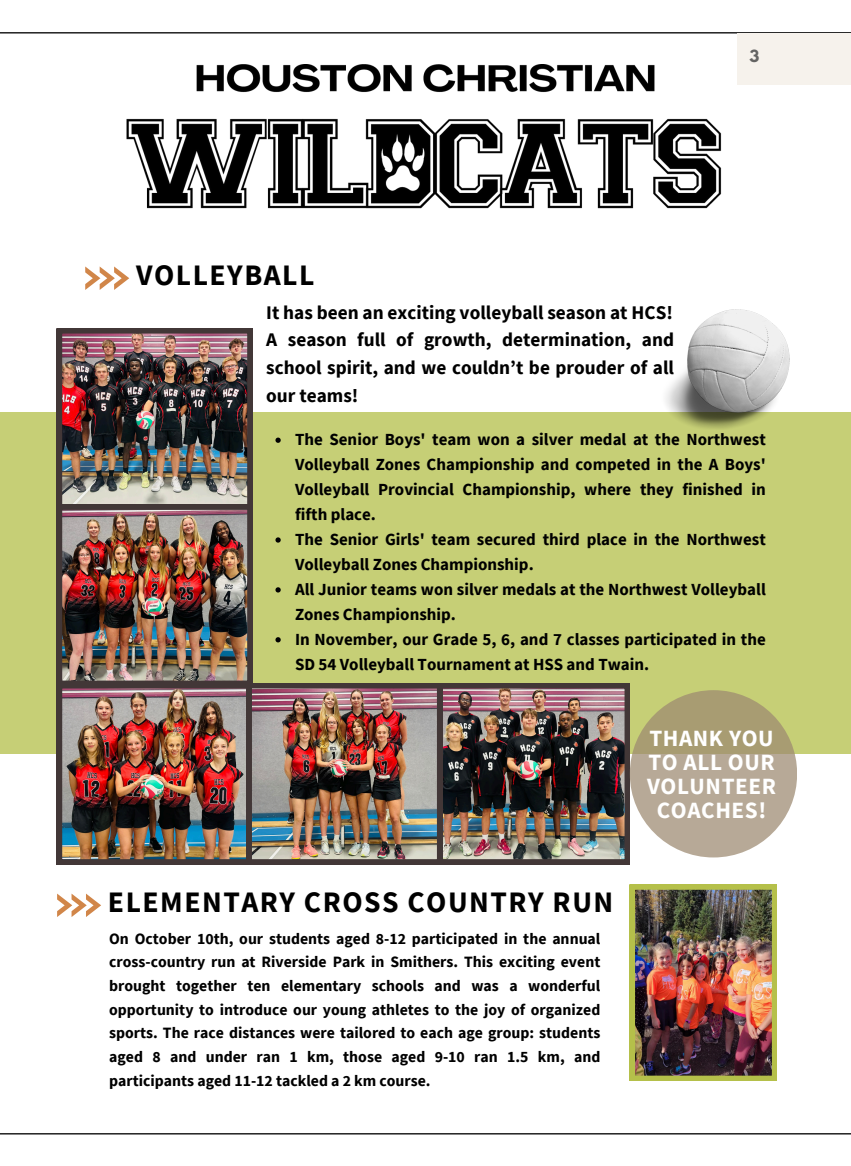
<style>
.page{position:relative;width:851px;height:1166px;background:#fff}
.page>*{position:absolute;margin:0;border:0;box-sizing:border-box;transform-origin:0 0}
.t1{font:700 29.75px "Source Sans Pro";letter-spacing:.05em;color:#000}
.t2{font:700 23.28px/24.2px "Source Sans Pro";letter-spacing:.025em;color:#fff;text-align:center}
.t3{font:700 19.25px/27.7px "Source Sans Pro";color:#000;text-align:justify}
.t4{font:700 16.97px/24.8px "Source Sans Pro";color:#000}
.t5{font:700 15.75px/23.6px "Source Sans Pro";color:#000;text-align:justify}
.t6{font:700 14.88px "League Spartan";color:#646463}
</style>
<div class="page">
<div style="left:0;top:412px;width:850px;height:342px;background:#c6cf76"></div>
<hr style="left:0;top:1133px;width:850px;height:1px;background:#000">
<hr style="left:0;top:32px;width:850px;height:1px;background:#000">
<img style="left:126px;top:64px;width:596px;height:145px">
<svg style="left:85px;top:266px;width:44px;height:24px"></svg>
<img style="left:666px;top:309px;width:123px;height:120px">
<svg style="left:629px;top:690px;width:168px;height:167px;fill:#b7a997"></svg>
<svg style="left:57px;top:893px;width:44px;height:24px"></svg>
<img style="left:629px;top:884px;width:147px;height:196px">
<img style="left:57px;top:328px;width:572px;height:536px">
<div style="left:737px;top:33px;width:113px;height:51px;background:#f6f2ec"></div>
<p class="t6" style="left:749px;top:48px;width:11px">3</p>
<p class="t1" style="left:136px;top:256px;width:180px">VOLLEYBALL</p>
<h3 class="t3" style="left:266px;top:298px;width:409px">It has been an exciting volleyball season at HCS!<br>A season full of growth, determination, and school spirit, and we couldn’t be prouder of all our teams!</h3>
<p class="t4" style="left:295px;top:427px;width:472px;text-align:justify">The Senior Boys' team won a silver medal at the Northwest Volleyball Zones Championship and competed in the A Boys' Volleyball Provincial Championship, where they finished in fifth place.</p>
<p class="t4" style="left:295px;top:527px;width:472px">The Senior Girls' team secured third place in the Northwest<br>Volleyball Zones Championship.</p>
<p class="t4" style="left:295px;top:576px;width:472px">All Junior teams won silver medals at the Northwest Volleyball<br>Zones Championship.</p>
<h1 class="t4" style="left:295px;top:626px;width:472px">In November, our Grade 5, 6, and 7 classes participated in the<br>SD 54 Volleyball Tournament at HSS and Twain.</h1>
<p class="t1" style="left:108px;top:882px;width:507px">ELEMENTARY CROSS COUNTRY RUN</p>
<p class="t5" style="left:109px;top:926px;width:493px">On October 10th, our students aged 8-12 participated in the annual cross-country run at Riverside Park in Smithers. This exciting event brought together ten elementary schools and was a wonderful opportunity to introduce our young athletes to the joy of organized sports. The race distances were tailored to each age group: students aged 8 and under ran 1 km, those aged 9-10 ran 1.5 km, and participants aged 11-12 tackled a 2 km course.</p>
<p class="t2" style="left:647px;top:725px;width:130px">THANK YOU<br>TO ALL OUR<br>VOLUNTEER<br>COACHES!</p>
</div>
